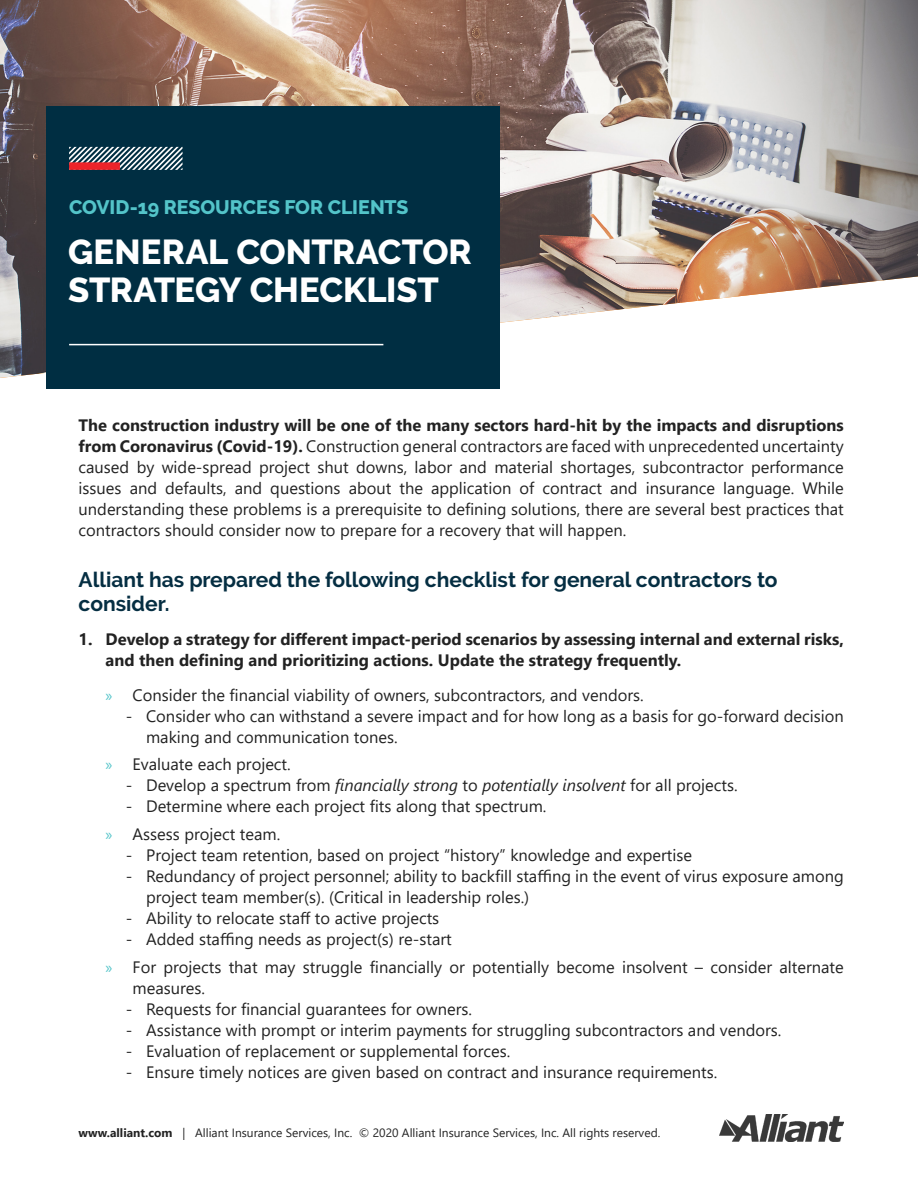
<style>
.page{position:relative;width:918px;height:1188px;background:#fff}
.page>*{position:absolute;margin:0;border:0;box-sizing:border-box;transform-origin:0 0}
.t1{font:800 34.5px/37.5px "Raleway";letter-spacing:-.005em;color:#fff}
.Subtitle{font:700 21px/24px "Raleway";color:#052e42}
.t2{font:800 19.5px "Raleway";color:#53c4c9}
.t3{font:16.5px/21px "Segoe UI";color:#222}
.t4{font:700 16.5px/21px "Segoe UI";color:#222}
.t5{font:12px "Segoe UI";color:#222}
.s1{font-weight:700}
.s2{font-family:"Myriad Pro";color:#53c4c9}
.s3{font-style:italic}
</style>
<div class="page">
<img style="left:0;top:0;width:918px;height:378px">
<div style="left:46px;top:106px;width:454px;height:283px;background:#002e42"></div>
<svg style="left:69px;top:147px;width:114px;height:23px"></svg>
<div style="left:69px;top:162px;width:51px;height:8px;background:#ec232a"></div>
<hr style="left:69px;top:344px;width:314px;height:1px;background:#fff">
<img style="left:719px;top:1114px;width:125px;height:28px">
<p class="t2" style="left:69px;top:196px;width:341px">COVID-19 RESOURCES FOR CLIENTS</p>
<p class="t1" style="left:68px;top:234px;width:405px">GENERAL CONTRACTOR<br>STRATEGY CHECKLIST</p>
<p class="t3" style="left:79px;top:413px;width:767px;text-align:justify"><span class="s1">The construction industry will be one of the many sectors hard-hit by the impacts and disruptions from Coronavirus (Covid-19).</span> Construction general contractors are faced with unprecedented uncertainty caused by wide-spread project shut downs, labor and material shortages, subcontractor performance issues and defaults, and questions about the application of contract and insurance language. While understanding these problems is a prerequisite to defining solutions, there are several best practices that contractors should consider now to prepare for a recovery that will happen.</p>
<p class="Subtitle" style="left:79px;top:567px;width:700px">Alliant has prepared the following checklist for general contractors to consider.</p>
<p class="t4" style="left:106px;top:627px;width:740px;text-indent:-27px">1. Develop a strategy for different impact-period scenarios by assessing internal and external risks, and then defining and prioritizing actions. Update the strategy frequently.</p>
<p class="t3" style="left:106px;top:683px;width:540px"><span class="s2">»</span> Consider the financial viability of owners, subcontractors, and vendors.</p>
<p class="t3" style="left:146px;top:704px;width:699px;text-indent:-20px">- Consider who can withstand a severe impact and for how long as a basis for go-forward decision making and communication tones.</p>
<p class="t3" style="left:106px;top:753px;width:187px"><span class="s2">»</span> Evaluate each project.</p>
<p class="t3" style="left:126px;top:774px;width:613px">- Develop a spectrum from <span class="s3">financially strong</span> to <span class="s3">potentially insolvent</span> for all projects.</p>
<p class="t3" style="left:126px;top:795px;width:422px">- Determine where each project fits along that spectrum.</p>
<p class="t3" style="left:106px;top:822px;width:176px"><span class="s2">»</span> Assess project team.</p>
<p class="t3" style="left:126px;top:843px;width:568px">- Project team retention, based on project “history” knowledge and expertise</p>
<p class="t3" style="left:146px;top:864px;width:699px;text-indent:-20px">- Redundancy of project personnel; ability to backfill staffing in the event of virus exposure among project team member(s). (Critical in leadership roles.)</p>
<p class="t3" style="left:126px;top:906px;width:315px">- Ability to relocate staff to active projects</p>
<p class="t3" style="left:126px;top:927px;width:327px">- Added staffing needs as project(s) re-start</p>
<p class="t3" style="left:133px;top:955px;width:713px;text-indent:-27px"><span class="s2">»</span> For projects that may struggle financially or potentially become insolvent – consider alternate measures.</p>
<p class="t3" style="left:126px;top:997px;width:348px">- Requests for financial guarantees for owners.</p>
<p class="t3" style="left:126px;top:1018px;width:657px">- Assistance with prompt or interim payments for struggling subcontractors and vendors.</p>
<p class="t3" style="left:126px;top:1039px;width:386px">- Evaluation of replacement or supplemental forces.</p>
<p class="t3" style="left:126px;top:1060px;width:593px">- Ensure timely notices are given based on contract and insurance requirements.</p>
<p class="t5" style="left:79px;top:1121px;width:583px"><span class="s1">www.alliant.com</span> | Alliant Insurance Services, Inc. © 2020 Alliant Insurance Services, Inc. All rights reserved.</p>
</div>
